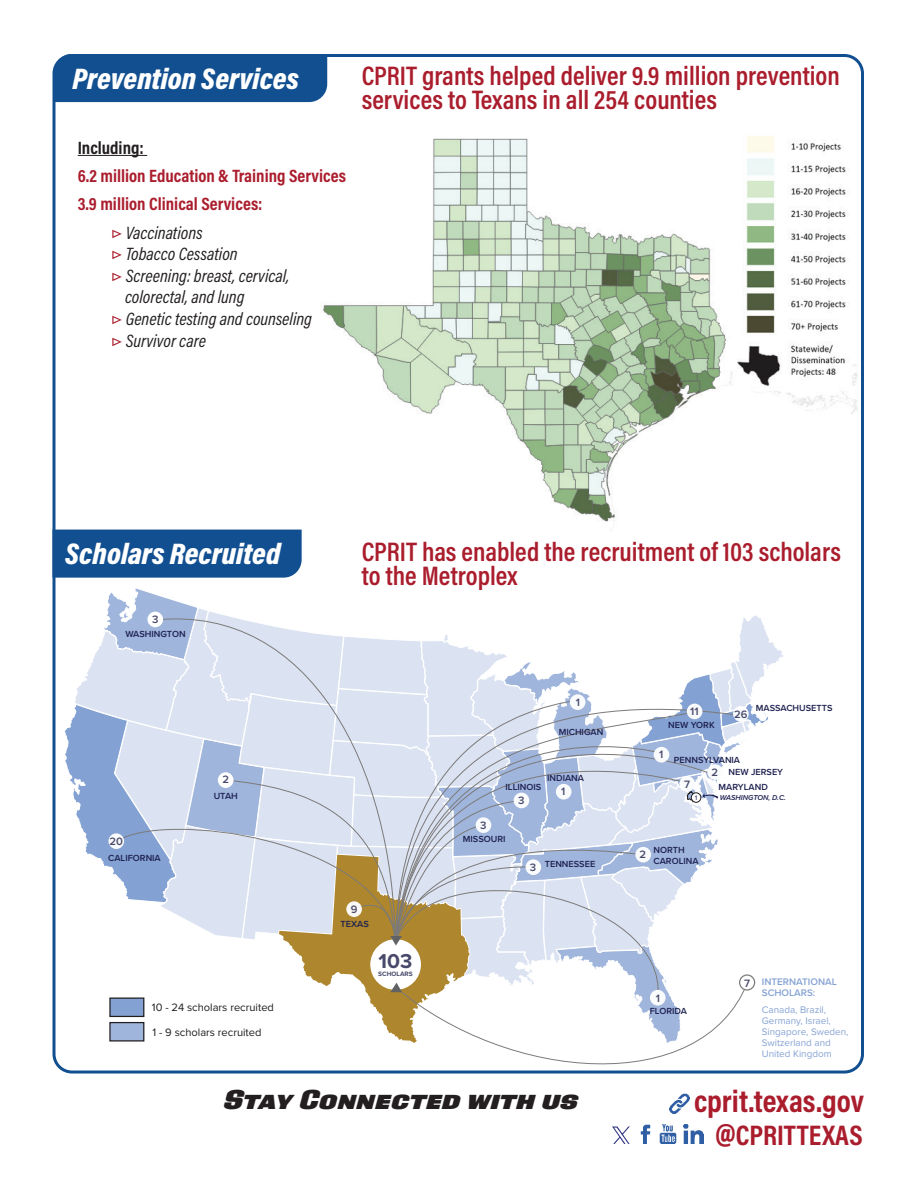
<style>
.page{position:relative;width:918px;height:1188px;background:#fff}
.page>*{position:absolute;margin:0;border:0;box-sizing:border-box;transform-origin:0 0}
.t1{font:700 31.5px "Acumin Pro Cond";color:#aa1d2d}
.t2{font:italic 900 30px "Acumin Pro Cond";color:#fff}
.t3{font:700 28.5px "Acumin Pro Cond";letter-spacing:.005em;color:#aa1d2d}
.t4{font:600 27px/24px "Acumin Pro Cond";color:#aa1d2d}
.t5{font:italic 900 27px "Address Sans Pro";color:#231f20}
.t6{font:700 20.85px "Proxima Nova";color:#48496a}
.t7{font:italic 18px "Acumin Pro Cond";color:#231f20}
.t8{font:700 18px "Acumin Pro Cond";color:#aa1d2d}
.t9{font:700 18px "Acumin Pro Cond";color:#231f20}
.t10{font:11.1px "Proxima Nova";color:#201d1e}
.t11{font:600 11.1px "Proxima Nova";color:#48496a}
.t12{font:9.9px/11.1px "Proxima Nova";color:#86a3d4}
.t13{font:600 9.9px/11.1px "Proxima Nova";color:#86a3d4}
.t14{font:600 9.15px/10.9px "Proxima Nova";color:#1d204f}
.t15{font:italic 600 7.35px "Proxima Nova";color:#1d204f}
.t16{font:600 6.75px "Proxima Nova";color:#48496a}
.t17{font:700 6.6px "Proxima Nova";color:#48496a}
.s1{font-weight:500;color:#aa1d2d}
</style>
<div class="page">
<img style="left:321px;top:136px;width:537px;height:392px">
<svg style="left:64px;top:588px;width:721px;height:486px"></svg>
<div style="left:691px;top:793px;width:10px;height:9px;background:#fff;border-radius:50%"></div>
<div style="left:691px;top:793px;width:10px;height:9px;border:1px solid #201d1e;border-radius:50%"></div>
<div style="left:54px;top:54px;width:273px;height:48px;background:#124f90"></div>
<div style="left:52px;top:530px;width:250px;height:48px;background:#124f90"></div>
<img style="left:612px;top:1126px;width:18px;height:18px">
<img style="left:640px;top:1124px;width:11px;height:20px">
<img style="left:659px;top:1124px;width:18px;height:19px">
<img style="left:684px;top:1124px;width:19px;height:20px">
<img style="left:669px;top:1093px;width:21px;height:21px">
<hr style="left:78px;top:155px;width:69px;height:1px;background:#231f20">
<h2 class="t2" style="left:72px;top:59px;width:228px">Prevention Services</h2>
<h3 class="t9" style="left:78px;top:136px;width:68px">Including:</h3>
<h3 class="t8" style="left:78px;top:164px;width:270px">6.2 million Education &amp; Training Services</h3>
<h3 class="t8" style="left:78px;top:192px;width:186px">3.9 million Clinical Services:</h3>
<h3 class="t7" style="left:112px;top:221px;width:93px"><span class="s1">▷</span> Vaccinations</h3>
<h3 class="t7" style="left:112px;top:242px;width:128px"><span class="s1">▷</span> Tobacco Cessation</h3>
<h3 class="t7" style="left:112px;top:264px;width:179px"><span class="s1">▷</span> Screening: breast, cervical,</h3>
<h3 class="t7" style="left:125px;top:286px;width:121px">colorectal, and lung</h3>
<h3 class="t7" style="left:112px;top:307px;width:202px"><span class="s1">▷</span> Genetic testing and counseling</h3>
<h3 class="t7" style="left:112px;top:329px;width:96px"><span class="s1">▷</span> Survivor care</h3>
<h3 class="t4" style="left:362px;top:63px;width:480px">CPRIT grants helped deliver 9.9 million prevention services to Texans in all 254 counties</h3>
<h2 class="t2" style="left:65px;top:534px;width:217px">Scholars Recruited</h2>
<h3 class="t4" style="left:362px;top:539px;width:481px">CPRIT has enabled the recruitment of 103 scholars to the Metroplex</h3>
<p class="t11" style="left:152px;top:611px;width:8px">3</p>
<p class="t14" style="left:125px;top:628px;width:62px">WASHINGTON</p>
<p class="t11" style="left:576px;top:694px;width:6px">1</p>
<p class="t11" style="left:690px;top:703px;width:10px">11</p>
<p class="t11" style="left:734px;top:706px;width:15px">26</p>
<p class="t14" style="left:756px;top:703px;width:78px">MASSACHUSETTS</p>
<p class="t11" style="left:222px;top:771px;width:8px">2</p>
<p class="t14" style="left:214px;top:790px;width:26px">UTAH</p>
<p class="t14" style="left:559px;top:726px;width:46px">MICHIGAN</p>
<p class="t14" style="left:547px;top:772px;width:38px">INDIANA</p>
<p class="t14" style="left:506px;top:781px;width:37px">ILLINOIS</p>
<p class="t11" style="left:518px;top:792px;width:8px">3</p>
<p class="t11" style="left:561px;top:784px;width:6px">1</p>
<p class="t14" style="left:668px;top:719px;width:48px">NEW YORK</p>
<p class="t14" style="left:729px;top:753px;width:56px;line-height:12.9px;text-indent:-55px">PENNSYLVANIA<br>NEW JERSEY</p>
<p class="t14" style="left:719px;top:781px;width:51px">MARYLAND</p>
<p class="t11" style="left:659px;top:746px;width:6px">1</p>
<p class="t11" style="left:712px;top:764px;width:8px">2</p>
<p class="t11" style="left:684px;top:776px;width:7px">7</p>
<p class="t16" style="left:695px;top:792px;width:4px">1</p>
<p class="t15" style="left:720px;top:793px;width:68px">WASHINGTON, D.C.</p>
<p class="t11" style="left:480px;top:817px;width:8px">3</p>
<p class="t11" style="left:110px;top:833px;width:15px">20</p>
<p class="t14" style="left:108px;top:852px;width:54px">CALIFORNIA</p>
<p class="t14" style="left:463px;top:833px;width:44px">MISSOURI</p>
<p class="t11" style="left:530px;top:859px;width:8px">3</p>
<p class="t14" style="left:545px;top:858px;width:52px">TENNESSEE</p>
<p class="t11" style="left:640px;top:847px;width:8px">2</p>
<p class="t14" style="left:654px;top:844px;width:47px">NORTH<br>CAROLINA</p>
<p class="t11" style="left:351px;top:901px;width:8px">9</p>
<p class="t14" style="left:341px;top:918px;width:30px">TEXAS</p>
<h3 class="t6" style="left:379px;top:946px;width:35px">103</h3>
<p class="t17" style="left:378px;top:969px;width:36px">SCHOLARS</p>
<p class="t11" style="left:656px;top:990px;width:6px">1</p>
<p class="t10" style="left:152px;top:999px;width:124px">10 - 24 scholars recruited</p>
<p class="t14" style="left:650px;top:1005px;width:39px">FLORIDA</p>
<p class="t10" style="left:152px;top:1024px;width:111px">1 - 9 scholars recruited</p>
<p class="t11" style="left:744px;top:975px;width:7px">7</p>
<p class="t13" style="left:762px;top:976px;width:77px">INTERNATIONAL<br>SCHOLARS:</p>
<p class="t12" style="left:762px;top:1003px;width:88px">Canada, Brazil,<br>Germany, Israel,<br>Singapore, Sweden,<br>Switzerland and<br>United Kingdom</p>
<h3 class="t5" style="left:224px;top:1082px;width:356px">Stay Connected with us</h3>
<h1 class="t1" style="left:694px;top:1081px;width:172px">cprit.texas.gov</h1>
<h3 class="t3" style="left:715px;top:1117px;width:149px">@CPRITTEXAS</h3>
</div>
